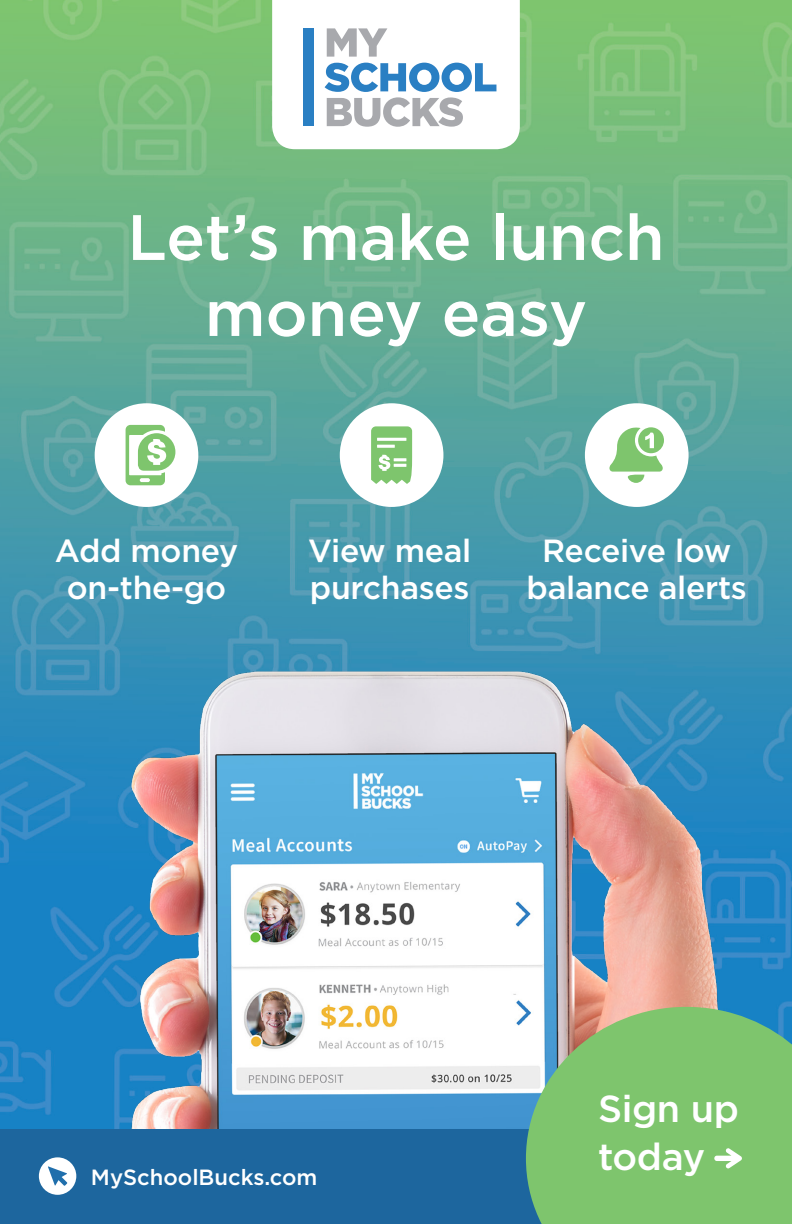
<style>
.page{position:relative;width:792px;height:1224px;background:#fff}
.page>*{position:absolute;margin:0;border:0;box-sizing:border-box;transform-origin:0 0}
.t1{font:500 64px "Gotham";color:#fff}
.t2{font:500 37.6px/48px "Gotham";letter-spacing:-.01em;color:#fff}
.t3{font:500 32px "Gotham";letter-spacing:-.01em;color:#fff}
.t4{font:500 22px "Gotham";color:#fff}
</style>
<div class="page">
<img style="left:0;top:0;width:792px;height:1130px">
<div style="left:95px;top:403px;width:103px;height:104px;background:#fff;border-radius:50%"></div>
<svg style="left:126px;top:425px;width:49px;height:60px"></svg>
<div style="left:585px;top:403px;width:104px;height:104px;background:#fff;border-radius:50%"></div>
<svg style="left:609px;top:427px;width:55px;height:56px"></svg>
<img style="left:63px;top:640px;width:710px;height:490px">
<div style="left:340px;top:403px;width:103px;height:104px;background:#fff;border-radius:50%"></div>
<svg style="left:371px;top:426px;width:41px;height:58px;background:#97d089"></svg>
<svg style="left:272px;top:0;width:248px;height:149px"></svg>
<div style="left:303px;top:29px;width:11px;height:97px;background:#2a7fc3"></div>
<div style="left:0;top:1130px;width:792px;height:94px;background:#1d669e"></div>
<div style="left:39px;top:1157px;width:37px;height:38px;background:#fff;border-radius:50%"></div>
<svg style="left:48px;top:1166px;width:19px;height:20px"></svg>
<svg style="left:526px;top:1007px;width:266px;height:217px;background:#80c077"></svg>
<svg style="left:714px;top:1148px;width:28px;height:20px"></svg>
<p class="t1" style="left:127px;top:195px;width:539px">Let’s make lunch</p>
<p class="t1" style="left:205px;top:271px;width:384px">money easy</p>
<p class="t3" style="left:55px;top:530px;width:185px">Add money</p>
<p class="t3" style="left:67px;top:567px;width:161px">on-the-go</p>
<p class="t3" style="left:308px;top:530px;width:165px">View meal</p>
<p class="t3" style="left:310px;top:567px;width:161px">purchases</p>
<p class="t3" style="left:542px;top:530px;width:191px">Receive low</p>
<p class="t3" style="left:527px;top:567px;width:222px">balance alerts</p>
<p class="t4" style="left:91px;top:1163px;width:228px">MySchoolBucks.com</p>
<p class="t2" style="left:598px;top:1084px;width:143px">Sign up today</p>
</div>
